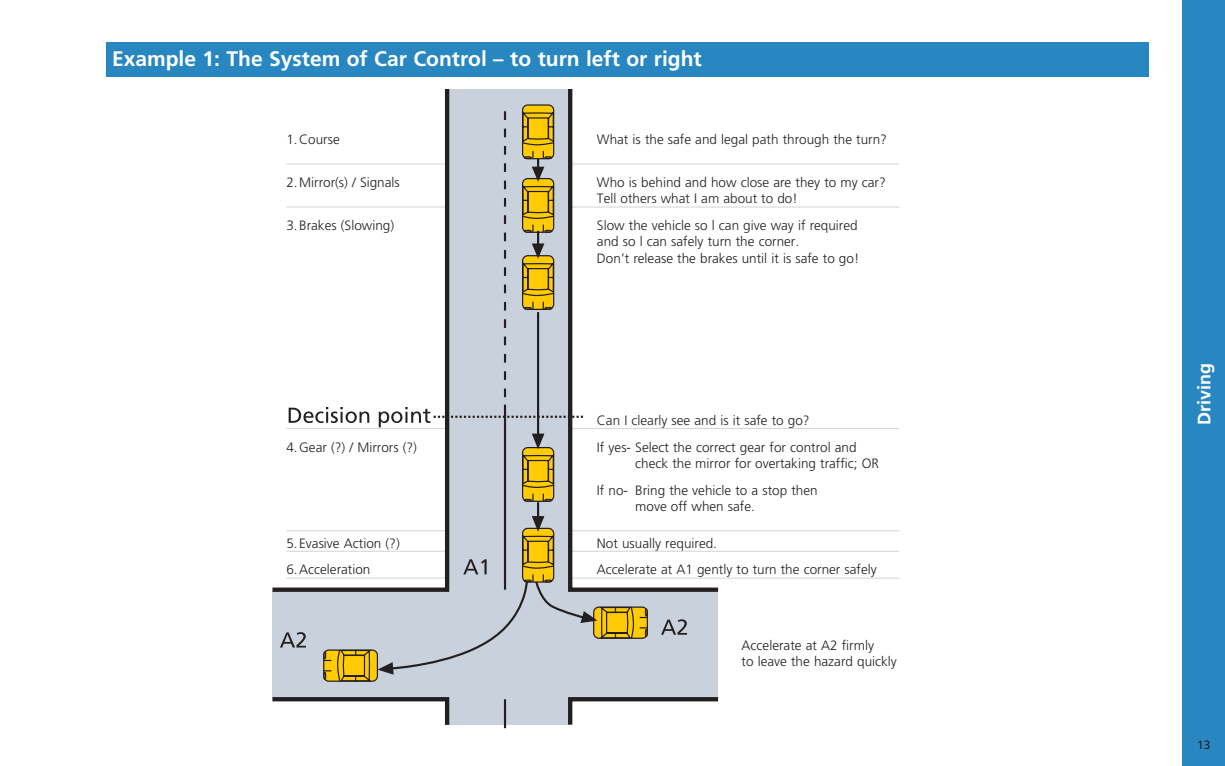
<style>
.page{position:relative;width:1225px;height:766px;background:#fff}
.page>*{position:absolute;margin:0;border:0;box-sizing:border-box;transform-origin:0 0}
.t1{font:700 21px "Frutiger";color:#fff}
.t2{font:700 18px "Frutiger";color:#fff}
.t3{font:300 13.5px/26.8px "Frutiger";color:#231f20}
.t4{font:12px "Frutiger";color:#231f20}
</style>
<div class="page">
<div style="left:1182px;top:0;width:43px;height:765px;background:#2887c0"></div>
<div style="left:106px;top:43px;width:1042px;height:34px;background:#2887c0"></div>
<hr style="left:286px;top:164px;width:613px;height:1px;background:#d1d3d4">
<hr style="left:286px;top:207px;width:613px;height:1px;background:#d1d3d4">
<hr style="left:286px;top:428px;width:613px;height:1px;background:#d1d3d4">
<hr style="left:286px;top:530px;width:613px;height:1px;background:#d1d3d4">
<hr style="left:286px;top:551px;width:613px;height:1px;background:#d1d3d4">
<hr style="left:286px;top:577px;width:613px;height:1px;background:#d1d3d4">
<svg style="left:272px;top:90px;width:446px;height:612px"></svg>
<svg style="left:661px;top:619px;width:26px;height:15px"></svg>
<svg style="left:280px;top:632px;width:26px;height:15px"></svg>
<svg style="left:289px;top:407px;width:80px;height:16px"></svg>
<div style="left:522px;top:105px;width:31px;height:54px;background:#ffcb04;border-radius:5px"></div>
<div style="left:522px;top:104px;width:32px;height:55px;border:1px solid #231f20;border-radius:5px"></div>
<svg style="left:379px;top:111px;width:205px;height:316px"></svg>
<svg style="left:390px;top:156px;width:195px;height:572px"></svg>
<svg style="left:322px;top:648px;width:71px;height:34px;background:#bca23d"></svg>
<svg style="left:521px;top:516px;width:34px;height:67px;background:#bb9f34"></svg>
<svg style="left:580px;top:605px;width:68px;height:34px;background:#bba036"></svg>
<h1 class="t1" style="left:112px;top:47px;width:591px">Example 1: The System of Car Control – to turn left or right</h1>
<p class="t3" style="left:286px;top:126px;width:55px">1.Course</p>
<p class="t3" style="left:286px;top:169px;width:115px">2.Mirror(s) / Signals</p>
<p class="t3" style="left:286px;top:212px;width:109px">3.Brakes (Slowing)</p>
<p class="t3" style="left:286px;top:433px;width:132px">4.Gear (?) / Mirrors (?)</p>
<p class="t3" style="left:286px;top:529px;width:115px">5.Evasive Action (?)<br>6.Acceleration</p>
<p class="t3" style="left:597px;top:126px;width:291px">What is the safe and legal path through the turn?</p>
<p class="t3" style="left:597px;top:174px;width:290px;line-height:16.2px">Who is behind and how close are they to my car?<br>Tell others what I am about to do!</p>
<p class="t3" style="left:597px;top:217px;width:264px;line-height:16.2px">Slow the vehicle so l can give way if required and so l can safely turn the corner.<br>Don’t release the brakes until it is safe to go!</p>
<p class="t3" style="left:597px;top:406px;width:261px">Can I clearly see and is it safe to go?<br>If yes- Select the correct gear for control and</p>
<p class="t3" style="left:597px;top:450px;width:284px;text-indent:38px">check the mirror for overtaking traffic; OR<br>If no- Bring the vehicle to a stop then</p>
<p class="t3" style="left:635px;top:493px;width:121px">move off when safe.</p>
<p class="t3" style="left:597px;top:529px;width:281px">Not usually required.<br>Accelerate at A1 gently to turn the corner safely</p>
<p class="t3" style="left:741px;top:637px;width:157px;line-height:16.2px">Accelerate at A2 firmly<br>to leave the hazard quickly</p>
<h2 class="t2" style="left:1193px;top:425px;width:64px;rotate:-90deg">Driving</h2>
<p class="t4" style="left:1197px;top:737px;width:15px">13</p>
</div>
